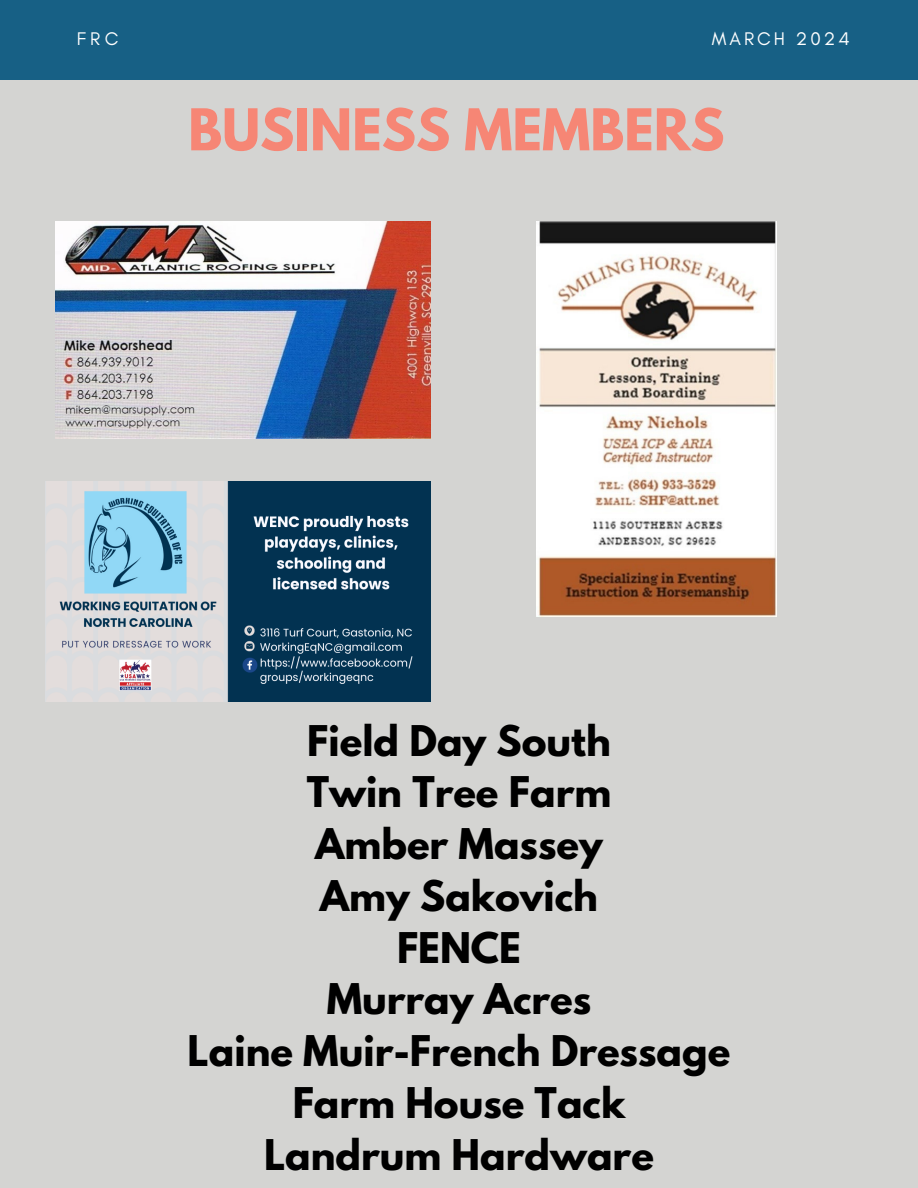
<style>
.page{position:relative;width:918px;height:1188px;background:#d4d4d2}
.page>*{position:absolute;margin:0;border:0;box-sizing:border-box;transform-origin:0 0}
.t1{font:700 51px "League Spartan";color:#f68675}
.t2{font:700 37.5px/51.8px "League Spartan";color:#000;text-align:center}
.t3{font:18.6px "Glacial Indifference";letter-spacing:.16em;color:#fff}
</style>
<div class="page">
<div style="left:0;top:0;width:918px;height:80px;background:#176085"></div>
<img style="left:56px;top:222px;width:375px;height:217px">
<img style="left:536px;top:222px;width:241px;height:395px">
<img style="left:46px;top:481px;width:385px;height:221px">
<p class="t3" style="left:77px;top:27px;width:43px">FRC</p>
<p class="t3" style="left:712px;top:28px;width:139px">MARCH 2024</p>
<h1 class="t1" style="left:188px;top:104px;width:538px">BUSINESS MEMBERS</h1>
<p class="t2" style="left:188px;top:719px;width:544px">Field Day South<br>Twin Tree Farm<br>Amber Massey<br>Amy Sakovich<br>FENCE<br>Murray Acres<br>Laine Muir-French Dressage<br>Farm House Tack<br>Landrum Hardware</p>
</div>
